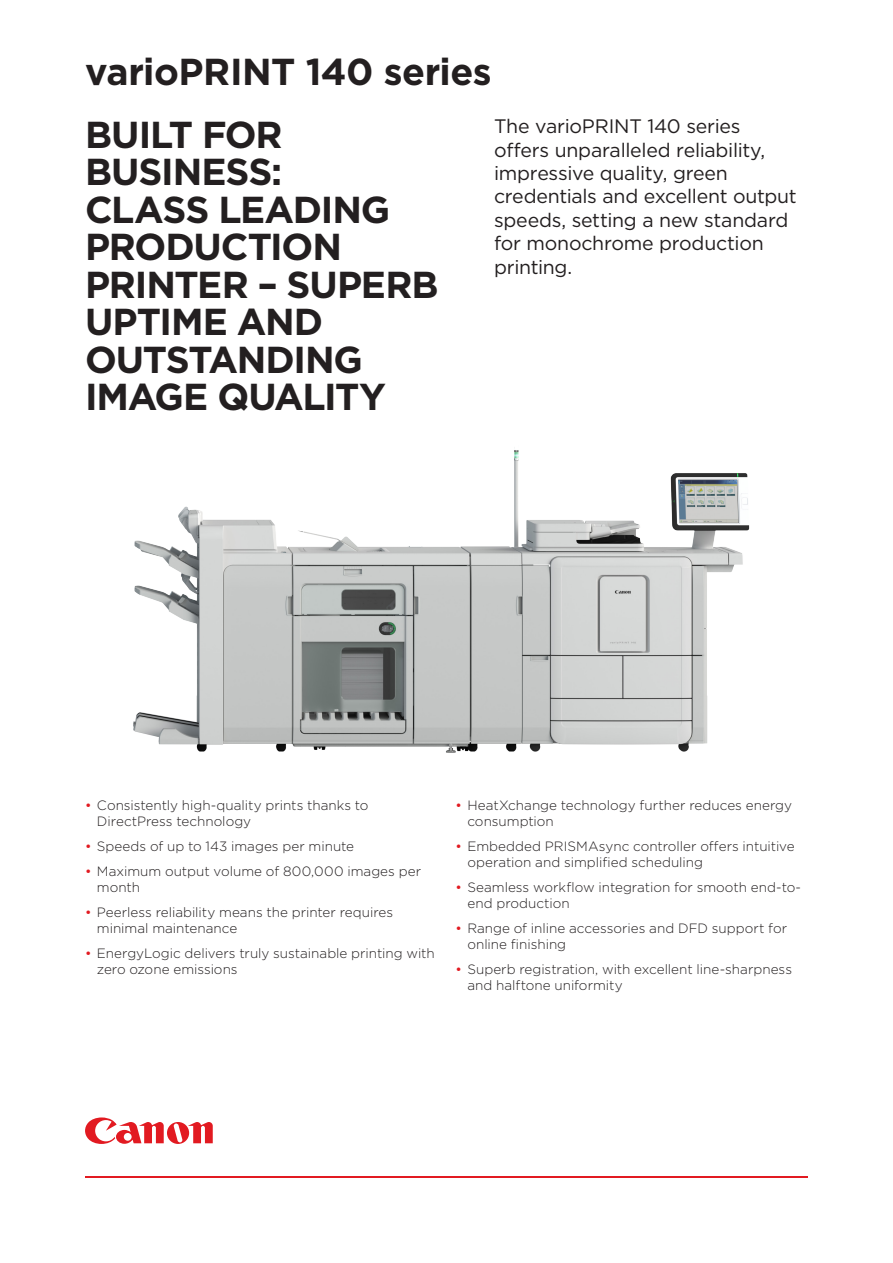
<style>
.page{position:relative;width:893px;height:1263px;background:#fff}
.page>*{position:absolute;margin:0;border:0;box-sizing:border-box;transform-origin:0 0}
.COVER_HEADER_SMALL{font:700 37.5px/37.5px "Gotham";letter-spacing:-.03em;color:#231f20}
.INTRO{font:19.5px/23.4px "Gotham";letter-spacing:-.015em;color:#231f20}
.t1{font:300 13.5px/16.2px "Gotham";color:#231f20}
.s1{font-weight:400;color:#e21a21}
</style>
<div class="page">
<img style="left:133px;top:450px;width:617px;height:303px">
<svg style="left:85px;top:1117px;width:128px;height:27px"></svg>
<hr style="left:85px;top:1176px;width:723px;height:2px;background:#e21a21">
<p class="COVER_HEADER_SMALL" style="left:85px;top:53px;width:408px">varioPRINT 140 series</p>
<p class="COVER_HEADER_SMALL" style="left:85px;top:115px;width:355px">BUILT FOR<br>BUSINESS:<br>CLASS LEADING<br>PRODUCTION<br>PRINTER – SUPERB<br>UPTIME AND<br>OUTSTANDING<br>IMAGE QUALITY</p>
<p class="INTRO" style="left:494px;top:114px;width:304px">The varioPRINT 140 series offers unparalleled reliability, impressive quality, green credentials and excellent output speeds, setting a new standard for monochrome production printing.</p>
<p class="t1" style="left:97px;top:797px;width:273px;text-indent:-12px"><span class="s1">•</span> Consistently high-quality prints thanks to<br>DirectPress technology</p>
<p class="t1" style="left:85px;top:838px;width:271px"><span class="s1">•</span> Speeds of up to 143 images per minute</p>
<p class="t1" style="left:97px;top:863px;width:326px;text-indent:-12px"><span class="s1">•</span> Maximum output volume of 800,000 images per month</p>
<p class="t1" style="left:97px;top:903px;width:298px;text-indent:-12px"><span class="s1">•</span> Peerless reliability means the printer requires minimal maintenance</p>
<p class="t1" style="left:97px;top:944px;width:339px;text-indent:-12px"><span class="s1">•</span> EnergyLogic delivers truly sustainable printing with zero ozone emissions</p>
<p class="t1" style="left:467px;top:797px;width:326px;text-indent:-12px"><span class="s1">•</span> HeatXchange technology further reduces energy consumption</p>
<p class="t1" style="left:467px;top:838px;width:329px;text-indent:-12px"><span class="s1">•</span> Embedded PRISMAsync controller offers intuitive operation and simplified scheduling</p>
<p class="t1" style="left:467px;top:879px;width:335px;text-indent:-12px"><span class="s1">•</span> Seamless workflow integration for smooth end-to&shy;end production</p>
<p class="t1" style="left:467px;top:920px;width:321px;text-indent:-12px"><span class="s1">•</span> Range of inline accessories and DFD support for online finishing</p>
<p class="t1" style="left:467px;top:961px;width:326px;text-indent:-12px"><span class="s1">•</span> Superb registration, with excellent line-sharpness and halftone uniformity</p>
</div>
